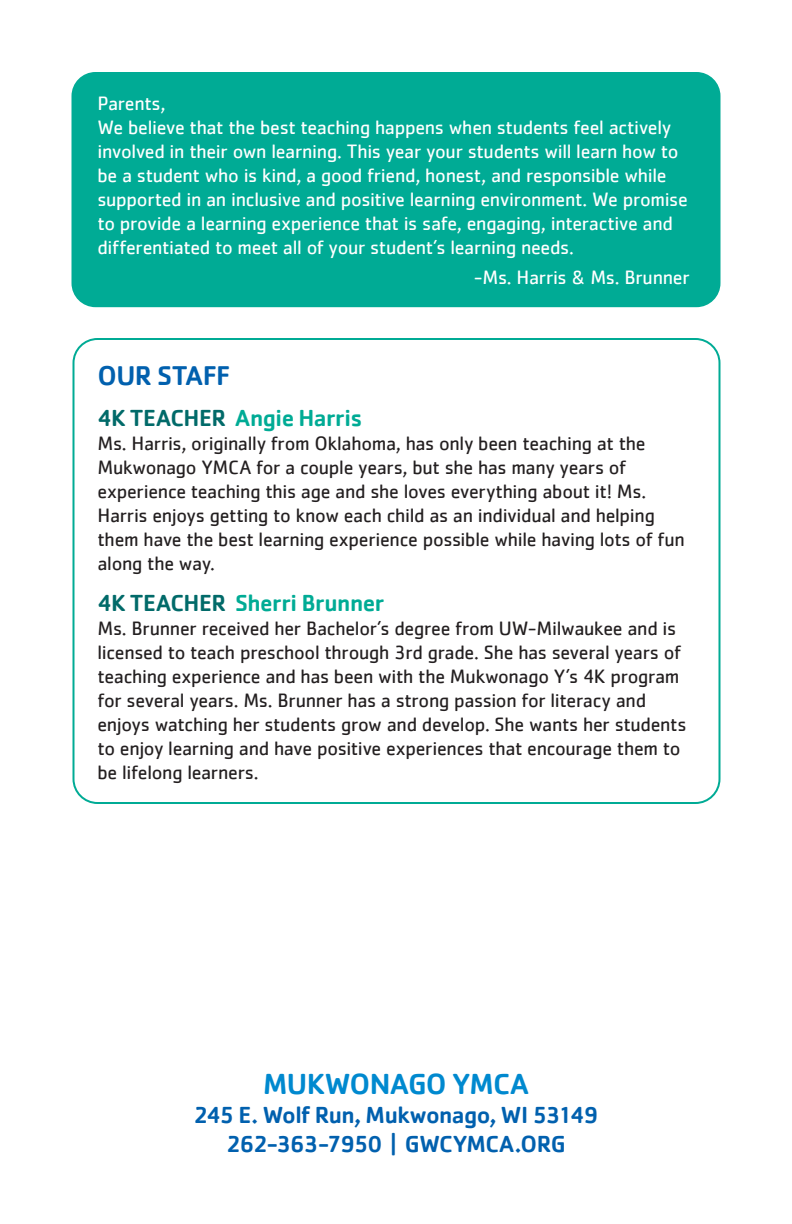
<style>
.page{position:relative;width:792px;height:1224px;background:#fff}
.page>*{position:absolute;margin:0;border:0;box-sizing:border-box;transform-origin:0 0}
.t1{font:500 30px "Cachet";letter-spacing:-.02em;color:#0089cf}
.t2{font:500 28px "Cachet";letter-spacing:-.02em;color:#0160ae}
.t3{font:500 24px "Cachet";letter-spacing:-.03em;color:#0160ae}
.t4{font:500 24px "Cachet";letter-spacing:-.02em;color:#00ab95}
.t5{font:20px/24px "Cachet";letter-spacing:-.015em;color:#231f20}
.t6{font:20px/24px "Cachet";letter-spacing:-.015em;color:#fff}
.s1{color:#016a69}
</style>
<div class="page">
<div style="left:72px;top:72px;width:648px;height:235px;background:#00ab95;border-radius:24px"></div>
<div style="left:72px;top:338px;width:648px;height:466px;border:2px solid #00ab95;border-radius:24px"></div>
<p class="t6" style="left:98px;top:91px;width:69px">Parents,</p>
<p class="t6" style="left:98px;top:115px;width:592px">We believe that the best teaching happens when students feel actively involved in their own learning. This year your students will learn how to be a student who is kind, a good friend, honest, and responsible while supported in an inclusive and positive learning environment. We promise to provide a learning experience that is safe, engaging, interactive and differentiated to meet all of your student’s learning needs.</p>
<p class="t6" style="left:474px;top:265px;width:217px">-Ms. Harris &amp; Ms. Brunner</p>
<p class="t2" style="left:98px;top:358px;width:134px">OUR STAFF</p>
<p class="t4" style="left:98px;top:403px;width:266px"><span class="s1">4K TEACHER</span> Angie Harris</p>
<p class="t5" style="left:98px;top:431px;width:589px">Ms. Harris, originally from Oklahoma, has only been teaching at the Mukwonago YMCA for a couple years, but she has many years of experience teaching this age and she loves everything about it! Ms.<br>Harris enjoys getting to know each child as an individual and helping them have the best learning experience possible while having lots of fun along the way.</p>
<p class="t4" style="left:98px;top:588px;width:289px"><span class="s1">4K TEACHER</span> Sherri Brunner</p>
<p class="t5" style="left:98px;top:615px;width:591px">Ms. Brunner received her Bachelor’s degree from UW-Milwaukee and is licensed to teach preschool through 3rd grade. She has several years of teaching experience and has been with the Mukwonago Y’s 4K program for several years. Ms. Brunner has a strong passion for literacy and enjoys watching her students grow and develop. She wants her students to enjoy learning and have positive experiences that encourage them to be lifelong learners.</p>
<p class="t1" style="left:263px;top:1066px;width:267px">MUKWONAGO YMCA</p>
<p class="t3" style="left:194px;top:1100px;width:406px">245 E. Wolf Run, Mukwonago, WI 53149</p>
<p class="t3" style="left:226px;top:1129px;width:341px">262-363-7950 | GWCYMCA.ORG</p>
</div>
